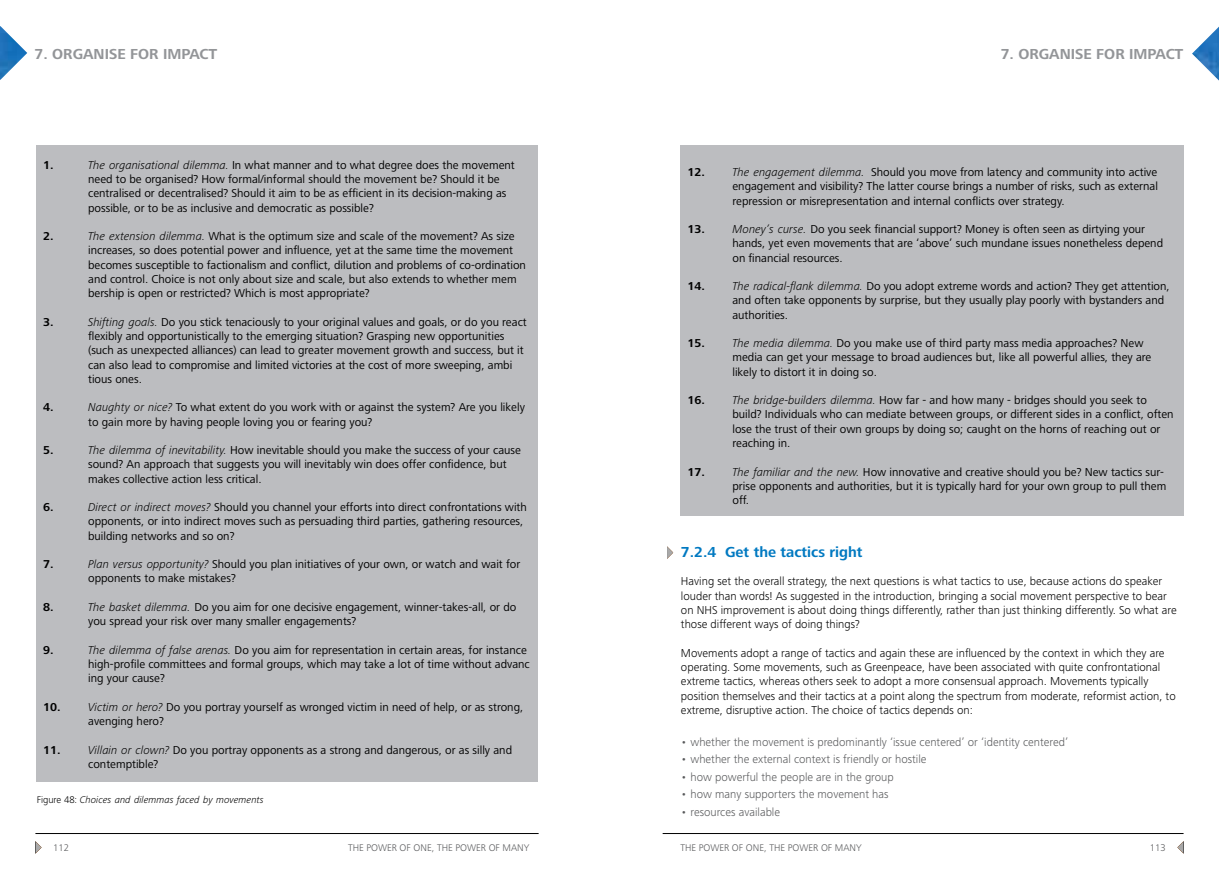
<style>
.page{position:relative;width:1219px;height:869px;background:#fff}
.page>*{position:absolute;margin:0;border:0;box-sizing:border-box;transform-origin:0 0}
.t1{font:700 15px "Frutiger Next LT";color:#939598}
.t2{font:700 15px "Frutiger Next LT";color:#0079c1}
.t3{font:11.88px/14.2px "Frutiger Next LT";color:#000}
.t4{font:300 11.88px/14.2px "Frutiger Next LT";color:#000}
.t5{font:300 11.88px "Frutiger Next LT";color:#58595b}
.t6{font:700 11.88px "Frutiger Next LT";color:#000}
.t7{font:300 10px "Frutiger Next LT";color:#58595b}
.t8{font:italic 300 10px "Frutiger Next LT";color:#000}
.s1{font-weight:300;font-style:italic}
.s2{font-weight:700}
.s3{font-style:normal}
</style>
<div class="page">
<hr style="left:35px;top:832px;width:504px;height:1px;background:#000">
<svg style="left:35px;top:841px;width:7px;height:12px"></svg>
<img style="left:0;top:26px;width:27px;height:54px">
<hr style="left:663px;top:832px;width:520px;height:1px;background:#000">
<svg style="left:1177px;top:842px;width:6px;height:11px"></svg>
<img style="left:1192px;top:27px;width:27px;height:53px">
<div style="left:36px;top:145px;width:502px;height:636px;background:#bcbdc0"></div>
<div style="left:680px;top:145px;width:503px;height:371px;background:#bcbdc0"></div>
<svg style="left:667px;top:546px;width:6px;height:12px"></svg>
<p class="t1" style="left:35px;top:46px;width:184px">7. ORGANISE FOR IMPACT</p>
<p class="t1" style="left:1001px;top:46px;width:184px">7. ORGANISE FOR IMPACT</p>
<p class="t6" style="left:43px;top:158px;width:12px">1.</p>
<p class="t3" style="left:88px;top:158px;width:428px"><span class="s1">The organisational dilemma.</span> In what manner and to what degree does the movement need to be organised? How formal/informal should the movement be? Should it be centralised or decentralised? Should it aim to be as efficient in its decision-making as possible, or to be as inclusive and democratic as possible?</p>
<p class="t6" style="left:43px;top:229px;width:12px">2.</p>
<p class="t3" style="left:88px;top:229px;width:439px"><span class="s1">The extension dilemma.</span> What is the optimum size and scale of the movement? As size increases, so does potential power and influence, yet at the same time the movement becomes susceptible to factionalism and conflict, dilution and problems of co-ordination and control. Choice is not only about size and scale, but also extends to whether mem bership is open or restricted? Which is most appropriate?</p>
<p class="t6" style="left:43px;top:315px;width:12px">3.</p>
<p class="t3" style="left:88px;top:314px;width:440px"><span class="s1">Shifting goals.</span> Do you stick tenaciously to your original values and goals, or do you react flexibly and opportunistically to the emerging situation? Grasping new opportunities (such as unexpected alliances) can lead to greater movement growth and success, but it can also lead to compromise and limited victories at the cost of more sweeping, ambi tious ones.</p>
<p class="t6" style="left:43px;top:400px;width:12px">4.</p>
<p class="t3" style="left:88px;top:400px;width:438px"><span class="s1">Naughty or nice?</span> To what extent do you work with or against the system? Are you likely to gain more by having people loving you or fearing you?</p>
<p class="t6" style="left:43px;top:443px;width:12px">5.</p>
<p class="t3" style="left:88px;top:443px;width:434px"><span class="s1">The dilemma of inevitability.</span> How inevitable should you make the success of your cause sound? An approach that suggests you will inevitably win does offer confidence, but makes collective action less critical.</p>
<p class="t6" style="left:43px;top:500px;width:12px">6.</p>
<p class="t3" style="left:88px;top:500px;width:440px"><span class="s1">Direct or indirect moves?</span> Should you channel your efforts into direct confrontations with opponents, or into indirect moves such as persuading third parties, gathering resources, building networks and so on?</p>
<p class="t6" style="left:43px;top:557px;width:12px">7.</p>
<p class="t3" style="left:88px;top:557px;width:434px"><span class="s1">Plan versus opportunity?</span> Should you plan initiatives of your own, or watch and wait for opponents to make mistakes?</p>
<p class="t6" style="left:43px;top:600px;width:12px">8.</p>
<p class="t3" style="left:88px;top:599px;width:430px"><span class="s1">The basket dilemma.</span> Do you aim for one decisive engagement, winner-takes-all, or do you spread your risk over many smaller engagements?</p>
<p class="t6" style="left:43px;top:643px;width:12px">9.</p>
<p class="t3" style="left:88px;top:642px;width:443px"><span class="s1">The dilemma of false arenas.</span> Do you aim for representation in certain areas, for instance high-profile committees and formal groups, which may take a lot of time without advanc ing your cause?</p>
<p class="t3" style="left:88px;top:699px;width:437px;text-indent:-45px"><span class="s2">10.</span> <span class="s1">Victim or hero?</span> Do you portray yourself as wronged victim in need of help, or as strong, avenging hero?</p>
<p class="t3" style="left:88px;top:742px;width:425px;text-indent:-45px"><span class="s2">11.</span> <span class="s1">Villain or clown?</span> Do you portray opponents as a strong and dangerous, or as silly and contemptible?</p>
<p class="t8" style="left:37px;top:794px;width:229px"><span class="s3">Figure 48:</span> Choices and dilemmas faced by movements</p>
<p class="t3" style="left:732px;top:165px;width:427px;text-align:justify;text-indent:-45px"><span class="s2">12.</span> <span class="s1">The engagement dilemma.</span> Should you move from latency and community into active engagement and visibility? The latter course brings a number of risks, such as external repression or misrepresentation and internal conflicts over strategy.</p>
<p class="t3" style="left:732px;top:222px;width:432px;text-indent:-45px"><span class="s2">13.</span> <span class="s1">Money’s curse.</span> Do you seek financial support? Money is often seen as dirtying your hands, yet even movements that are ‘above’ such mundane issues nonetheless depend on financial resources.</p>
<p class="t3" style="left:732px;top:279px;width:439px;text-indent:-45px"><span class="s2">14.</span> <span class="s1">The radical-flank dilemma.</span> Do you adopt extreme words and action? They get attention, and often take opponents by surprise, but they usually play poorly with bystanders and authorities.</p>
<p class="t3" style="left:732px;top:336px;width:420px;text-indent:-45px"><span class="s2">15.</span> <span class="s1">The media dilemma.</span> Do you make use of third party mass media approaches? New media can get your message to broad audiences but, like all powerful allies, they are likely to distort it in doing so.</p>
<p class="t3" style="left:732px;top:393px;width:443px;text-indent:-45px"><span class="s2">16.</span> <span class="s1">The bridge-builders dilemma.</span> How far - and how many - bridges should you seek to build? Individuals who can mediate between groups, or different sides in a conflict, often lose the trust of their own groups by doing so; caught on the horns of reaching out or reaching in.</p>
<p class="t3" style="left:732px;top:464px;width:435px;text-indent:-45px"><span class="s2">17.</span> <span class="s1">The familiar and the new.</span> How innovative and creative should you be? New tactics sur&shy;prise opponents and authorities, but it is typically hard for your own group to pull them off.</p>
<p class="t2" style="left:681px;top:543px;width:183px">7.2.4 Get the tactics right</p>
<p class="t4" style="left:681px;top:574px;width:497px">Having set the overall strategy, the next questions is what tactics to use, because actions do speaker louder than words! As suggested in the introduction, bringing a social movement perspective to bear on NHS improvement is about doing things differently, rather than just thinking differently. So what are those different ways of doing things?</p>
<p class="t4" style="left:681px;top:645px;width:496px">Movements adopt a range of tactics and again these are influenced by the context in which they are operating. Some movements, such as Greenpeace, have been associated with quite confrontational extreme tactics, whereas others seek to adopt a more consensual approach. Movements typically position themselves and their tactics at a point along the spectrum from moderate, reformist action, to extreme, disruptive action. The choice of tactics depends on:</p>
<p class="t5" style="left:681px;top:734px;width:389px">• whether the movement is predominantly ‘issue centered’ or ‘identity centered’</p>
<p class="t5" style="left:681px;top:752px;width:247px">• whether the external context is friendly or hostile</p>
<p class="t5" style="left:681px;top:769px;width:214px">• how powerful the people are in the group</p>
<p class="t5" style="left:681px;top:787px;width:209px">• how many supporters the movement has</p>
<p class="t5" style="left:681px;top:804px;width:101px">• resources available</p>
<p class="t7" style="left:53px;top:841px;width:17px">112</p>
<p class="t7" style="left:348px;top:841px;width:183px">THE POWER OF ONE, THE POWER OF MANY</p>
<p class="t7" style="left:680px;top:841px;width:183px">THE POWER OF ONE, THE POWER OF MANY</p>
<p class="t7" style="left:1150px;top:841px;width:17px">113</p>
</div>
